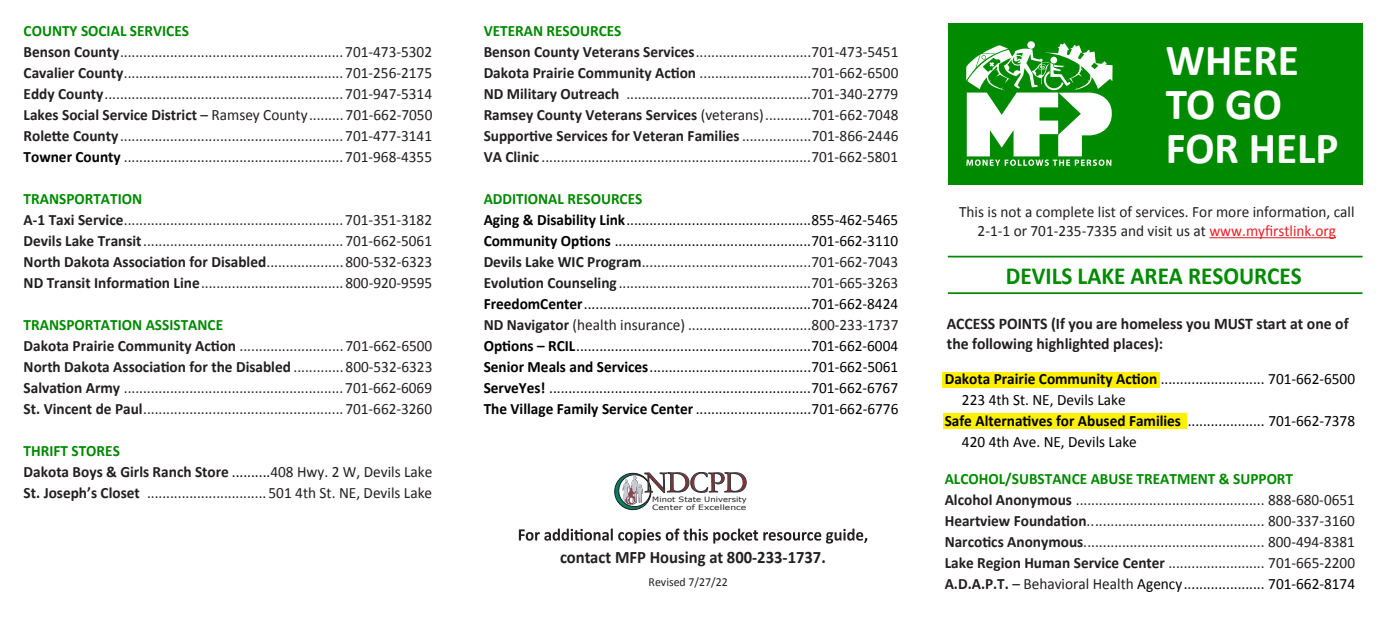
<style>
.page{position:relative;width:1386px;height:630px;background:#fff}
.page>*{position:absolute;margin:0;border:0;box-sizing:border-box;transform-origin:0 0}
.t1{font:700 44.62px/44.3px "Calibri";color:#fff}
.t2{font:30.28px "Garamond";letter-spacing:-.025em;color:#8f2d35}
.t3{font:700 24.5px "Calibri";color:#008a00;scale:.94 1}
.t4{font:700 17.5px "Calibri";color:#231f20;scale:.95 1}
.t5{font:700 16.1px/19.4px "Calibri";color:#231f20}
.t6{font:15.75px/21px "Calibri";color:#231f20}
.t7{font:15.75px/21px "Calibri";color:#000}
.t8{font:700 15.75px "Calibri";color:#000}
.t9{font:12.25px "Calibri";color:#221f1f}
.t10{font:7.35px/7.4px "Verdana";letter-spacing:.005em;color:#231f20;scale:1.15 1}
.s1{font-weight:700;color:#008a00}
.s2{font-weight:700}
.s3{font-weight:700;color:#000}
.s4{color:#000}
.s5{font-weight:700;color:#221f1f}
.s6{color:#221f1f}
.s7{font-weight:700;color:#231f20}
.s8{color:#231f20}
.s9{color:#eb1e24}
.s10{font-weight:400}
</style>
<div class="page">
<hr style="left:1209px;top:237px;width:120px;height:1px;background:#eb1e24">
<svg style="left:519px;top:529px;width:348px;height:15px"></svg>
<svg style="left:615px;top:472px;width:132px;height:39px"></svg>
<hr style="left:948px;top:256px;width:415px;height:1px;background:#008a00">
<hr style="left:948px;top:292px;width:415px;height:2px;background:#008a00">
<div style="left:943px;top:372px;width:217px;height:16px;background:#fff000"></div>
<div style="left:944px;top:413px;width:243px;height:16px;background:#fff000"></div>
<div style="left:948px;top:24px;width:415px;height:161px;background:#008a00"></div>
<svg style="left:966px;top:43px;width:147px;height:123px"></svg>
<p class="t6" style="left:24px;top:21px;width:410px"><span class="s1">COUNTY SOCIAL SERVICES<br></span><span class="s2">Benson County</span>.......................................................... 701-473-5302<br><span class="s2">Cavalier County</span>......................................................... 701-256-2175<br><span class="s2">Eddy County</span>.............................................................. 701-947-5314<br><span class="s2">Lakes Social Service District</span> – Ramsey County......... 701-662-7050<br><span class="s2">Rolette County</span>.......................................................... 701-477-3141<br><span class="s3">Towner County</span> ......................................................... 701-968-4355</p>
<p class="t6" style="left:24px;top:189px;width:410px"><span class="s1">TRANSPORTATION<br></span><span class="s2">A-1 Taxi Service</span>......................................................... 701-351-3182<br><span class="s2">Devils Lake Transit</span>.................................................... 701-662-5061<br><span class="s2">North Dakota Association for Disabled</span>.................... 800-532-6323<br><span class="s2">ND Transit Information Line</span>..................................... 800-920-9595</p>
<p class="t6" style="left:24px;top:315px;width:410px"><span class="s1">TRANSPORTATION ASSISTANCE<br></span><span class="s2">Dakota Prairie Community Action</span> ........................... 701-662-6500<br><span class="s2">North Dakota Association for the Disabled</span> ............. 800-532-6323<br><span class="s2">Salvation Army</span> ......................................................... 701-662-6069<br><span class="s2">St. Vincent de Paul</span>.................................................... 701-662-3260</p>
<p class="t6" style="left:24px;top:441px;width:410px"><span class="s1">THRIFT STORES<br></span><span class="s2">Dakota Boys &amp; Girls Ranch Store</span> <span class="s4">..........</span>408 Hwy. 2 W, Devils Lake<br><span class="s2">St. Joseph’s Closet</span> ............................... 501 4th St. NE, Devils Lake</p>
<p class="t6" style="left:484px;top:21px;width:416px"><span class="s1">VETERAN RESOURCES<br></span><span class="s2">Benson County Veterans Services</span>..............................701-473-5451<br><span class="s2">Dakota Prairie Community Action</span> .............................701-662-6500<br><span class="s2">ND Military Outreach</span> ................................................701-340-2779<br><span class="s2">Ramsey County Veterans Services</span> (veterans)............701-662-7048<br><span class="s2">Supportive Services for Veteran Families</span> ..................701-866-2446<br><span class="s2">VA Clinic</span> ......................................................................701-662-5801</p>
<p class="t7" style="left:484px;top:189px;width:416px"><span class="s1">ADDITIONAL RESOURCES<br></span><span class="s2">Aging &amp; Disability Link</span>................................................855-462-5465<br><span class="s2">Community Options</span> ...................................................701-662-3110<br><span class="s5">Devils Lake WIC Program</span><span class="s6">............................................701-662-7043<br></span><span class="s5">Evolution Counseling</span> <span class="s6">..................................................701-665-3263<br></span><span class="s2">FreedomCenter</span>...........................................................701-662-8424<br><span class="s7">ND Navigator</span> <span class="s8">(health insurance) ................................800-233-1737<br></span><span class="s2">Options – RCIL</span>.............................................................701-662-6004<br><span class="s2">Senior Meals and Services</span>..........................................701-662-5061<br><span class="s2">ServeYes!</span> ....................................................................701-662-6767<br><span class="s2">The Village Family Service Center</span> ..............................701-662-6776</p>
<p class="t6" style="left:959px;top:202px;width:397px;line-height:18.9px;text-align:center">This is not a complete list of services. For more information, call<br>2-1-1 or 701-235-7335 and visit us at <span class="s9">www.myfirstlink.org</span></p>
<h1 class="t1" style="left:1166px;top:38px;width:174px">WHERE<br>TO GO<br>FOR HELP</h1>
<h3 class="t3" style="left:1006px;top:260px;width:316px">DEVILS LAKE AREA RESOURCES</h3>
<p class="t5" style="left:947px;top:314px;width:403px">ACCESS POINTS (If you are homeless you MUST start at one of the following highlighted places):</p>
<p class="t7" style="left:945px;top:369px;width:412px"><span class="s2">Dakota Prairie Community Action</span> ........................... 701-662-6500</p>
<p class="t7" style="left:962px;top:390px;width:165px">223 4th St. NE, Devils Lake</p>
<p class="t8" style="left:945px;top:411px;width:412px">Safe Alternatives for Abused Families <span class="s10">.................... 701-662-7378</span></p>
<p class="t7" style="left:962px;top:432px;width:176px">420 4th Ave. NE, Devils Lake</p>
<p class="t6" style="left:945px;top:468px;width:412px"><span class="s1">ALCOHOL/SUBSTANCE ABUSE TREATMENT &amp; SUPPORT<br></span><span class="s2">Alcohol Anonymous</span> ................................................. 888-680-0651<br><span class="s2">Heartview Foundation</span>.............................................. 800-337-3160<br><span class="s2">Narcotics Anonymous</span>............................................... 800-494-8381<br><span class="s2">Lake Region Human Service Center</span> ......................... 701-665-2200<br><span class="s2">A.D.A.P.T.</span> – Behavioral Health <span class="s4">Agency..................... 701-662-8174</span></p>
<h2 class="t2" style="left:644px;top:464px;width:105px">NDCPD</h2>
<p class="t10" style="left:652px;top:496px;width:84px">Minot State University<br>Center of Excellence</p>
<p class="t4" style="left:560px;top:546px;width:281px">contact MFP Housing at 800-233-1737.</p>
<p class="t9" style="left:649px;top:574px;width:81px">Revised 7/27/22</p>
</div>
